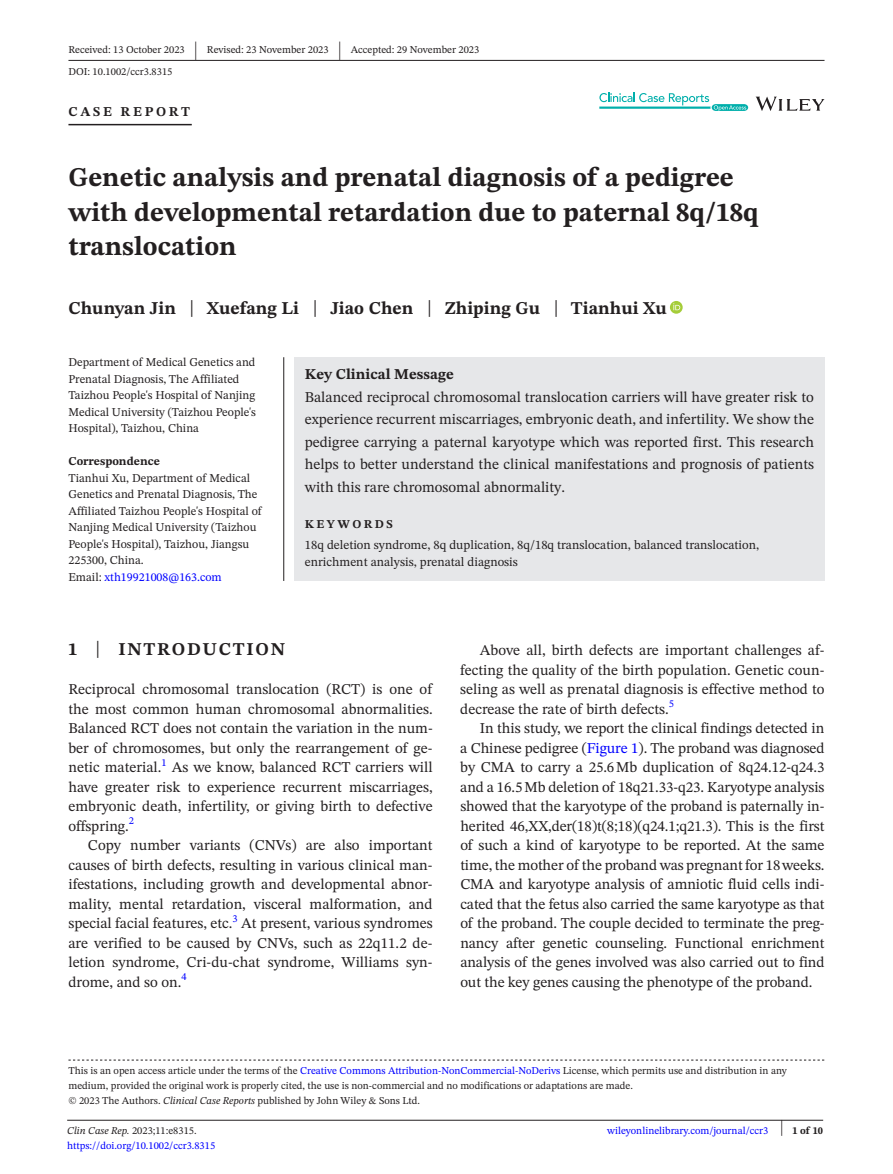
<style>
.page{position:relative;width:893px;height:1174px;background:#fff}
.page>*{position:absolute;margin:0;border:0;box-sizing:border-box;transform-origin:0 0}
.t1{font:700 27px/34.5px "STIX Two Text";color:#231f20}
.t2{font:25.65px "STIX Two Text";color:#231f20;scale:.49 1}
.t3{font:700 18px "STIX Two Text";color:#231f20}
.t4{font:700 18px "STIX Two Text";letter-spacing:.1em;color:#231f20}
.t5{font:15px/19.5px "STIX Two Text";color:#231f20;text-align:justify}
.t6{font:700 15px "STIX Two Text";color:#231f20}
.t7{font:700 13.5px "STIX Two Text";letter-spacing:.2em;color:#231f20}
.t8{font:12.75px/17.2px "STIX Two Text";color:#231f20}
.t9{font:12px/16.5px "STIX Two Text";color:#231f20}
.t10{font:700 12px "STIX Two Text";color:#231f20}
.t11{font:700 12px "STIX Two Text";letter-spacing:.2em;color:#231f20}
.t12{font:10.5px/15px "STIX Two Text";color:#231f20}
.t13{font:10.5px "STIX Two Text";color:#00f}
.t14{font:700 10.5px "STIX Two Text";color:#231f20}
.s1{font-weight:400;font-size:23.4px}
.s2{color:#00f}
.s3{font-weight:400;font-size:23.7px}
.s4{font-style:italic}
.s5{font-weight:400;font-size:22.2px}
</style>
<div class="page">
<hr style="left:67px;top:1119px;width:756px;height:1px;background:#231f20">
<svg style="left:756px;top:97px;width:68px;height:14px"></svg>
<svg style="left:599px;top:93px;width:149px;height:18px"></svg>
<hr style="left:68px;top:60px;width:756px;height:1px;background:#231f20">
<hr style="left:68px;top:124px;width:124px;height:1px;background:#231f20">
<svg style="left:670px;top:301px;width:13px;height:13px"></svg>
<svg style="left:673px;top:303px;width:7px;height:7px"></svg>
<hr style="left:283px;top:357px;width:1px;height:224px;background:#231f20">
<div style="left:294px;top:357px;width:530px;height:219px;background:#e6e7e9"></div>
<div style="left:294px;top:576px;width:530px;height:5px;background:#e6e7e9"></div>
<svg style="left:68px;top:1059px;width:756px;height:1px"></svg>
<p class="t12" style="left:68px;top:42px;width:118px">Received: 13 October 2023</p>
<h2 class="t2" style="left:194px;top:32px;width:8px">|</h2>
<p class="t12" style="left:207px;top:42px;width:123px">Revised: 23 November 2023</p>
<h2 class="t2" style="left:338px;top:32px;width:8px">|</h2>
<p class="t12" style="left:351px;top:42px;width:130px">Accepted: 29 November 2023</p>
<p class="t12" style="left:68px;top:64px;width:105px">DOI: 10.1002/ccr3.8315</p>
<p class="t7" style="left:68px;top:101px;width:123px">CASE REPORT</p>
<h1 class="t1" style="left:68px;top:161px;width:692px">Genetic analysis and prenatal diagnosis of a pedigree with developmental retardation due to paternal 8q/18q translocation</h1>
<p class="t3" style="left:68px;top:295px;width:600px">Chunyan Jin <span class="s1">|</span> Xuefang Li <span class="s1">|</span> Jiao Chen <span class="s1">|</span> Zhiping Gu <span class="s1">|</span> Tianhui Xu</p>
<p class="t9" style="left:68px;top:354px;width:189px">Department of Medical Genetics and Prenatal Diagnosis, The Affiliated Taizhou People's Hospital of Nanjing Medical University (Taizhou People's Hospital), Taizhou, China</p>
<p class="t10" style="left:68px;top:453px;width:93px">Correspondence</p>
<p class="t9" style="left:68px;top:469px;width:195px">Tianhui Xu, Department of Medical Genetics and Prenatal Diagnosis, The Affiliated Taizhou People's Hospital of Nanjing Medical University (Taizhou People's Hospital), Taizhou, Jiangsu 225300, China.<br>Email: <span class="s2">xth19921008@163.com</span></p>
<p class="t6" style="left:305px;top:363px;width:150px">Key Clinical Message</p>
<p class="t5" style="left:305px;top:385px;width:511px;line-height:22.5px">Balanced reciprocal chromosomal translocation carriers will have greater risk to experience recurrent miscarriages, embryonic death, and infertility. We show the pedigree carrying a paternal karyotype which was reported first. This research helps to better understand the clinical manifestations and prognosis of patients with this rare chromosomal abnormality.</p>
<p class="t11" style="left:305px;top:515px;width:90px">KEYWORDS</p>
<p class="t8" style="left:305px;top:536px;width:456px">18q deletion syndrome, 8q duplication, 8q/18q translocation, balanced translocation, enrichment analysis, prenatal diagnosis</p>
<p class="t4" style="left:68px;top:636px;width:218px">1 <span class="s3">|</span> INTRODUCTION</p>
<p class="t5" style="left:68px;top:679px;width:366px">Reciprocal chromosomal translocation (RCT) is one of the most common human chromosomal abnormalities.<br>Balanced RCT does not contain the variation in the num&shy;ber of chromosomes, but only the rearrangement of ge&shy;netic material.</p>
<p class="t13" style="left:161px;top:754px;width:7px">1</p>
<p class="t5" style="left:68px;top:757px;width:366px;text-indent:103px">As we know, balanced RCT carriers will have greater risk to experience recurrent miscarriages, embryonic death, infertility, or giving birth to defective offspring.</p>
<p class="t13" style="left:129px;top:813px;width:7px">2</p>
<p class="t5" style="left:68px;top:835px;width:366px;text-indent:20px">Copy number variants (CNVs) are also important causes of birth defects, resulting in various clinical man&shy;ifestations, including growth and developmental abnor&shy;mality, mental retardation, visceral malformation, and special facial features, etc.</p>
<p class="t13" style="left:233px;top:910px;width:7px">3</p>
<p class="t5" style="left:68px;top:913px;width:366px;text-indent:173px">At present, various syndromes are verified to be caused by CNVs, such as 22q11.2 de&shy;letion syndrome, Cri-du-chat syndrome, Williams syn&shy;drome, and so on.</p>
<p class="t13" style="left:181px;top:969px;width:7px">4</p>
<p class="t5" style="left:460px;top:640px;width:366px;text-indent:20px">Above all, birth defects are important challenges af&shy;fecting the quality of the birth population. Genetic coun&shy;seling as well as prenatal diagnosis is effective method to decrease the rate of birth defects.</p>
<p class="t13" style="left:669px;top:696px;width:7px">5</p>
<p class="t5" style="left:460px;top:718px;width:366px;text-indent:20px">In this study, we report the clinical findings detected in a Chinese pedigree (<span class="s2">Figure 1</span>). The proband was diagnosed by CMA to carry a 25.6Mb duplication of 8q24.12-q24.3 and a 16.5Mb deletion of 18q21.33-q23. Karyotype analysis showed that the karyotype of the proband is paternally in&shy;herited 46,XX,der(18)t(8;18)(q24.1;q21.3). This is the first of such a kind of karyotype to be reported. At the same time, the mother of the proband was pregnant for 18weeks.<br>CMA and karyotype analysis of amniotic fluid cells indi&shy;cated that the fetus also carried the same karyotype as that of the proband. The couple decided to terminate the preg&shy;nancy after genetic counseling. Functional enrichment analysis of the genes involved was also carried out to find out the key genes causing the phenotype of the proband.</p>
<p class="t12" style="left:68px;top:1063px;width:720px">This is an open access article under the terms of the <span class="s2">Creative Commons Attribution-NonCommercial-NoDerivs</span> License, which permits use and distribution in any medium, provided the original work is properly cited, the use is non-commercial and no modifications or adaptations are made.<br>© 2023 The Authors. <span class="s4">Clinical Case Reports</span> published by John Wiley &amp; Sons Ltd.</p>
<p class="t12" style="left:67px;top:1123px;width:131px"><span class="s4">Clin Case Rep.</span> 2023;11:e8315.</p>
<p class="t14" style="left:780px;top:1123px;width:45px"><span class="s5">|</span> 1 of 10</p>
<p class="t13" style="left:67px;top:1138px;width:150px">https://doi.org/10.1002/ccr3.8315</p>
<p class="t13" style="left:607px;top:1123px;width:163px">wileyonlinelibrary.com/journal/ccr3</p>
</div>
